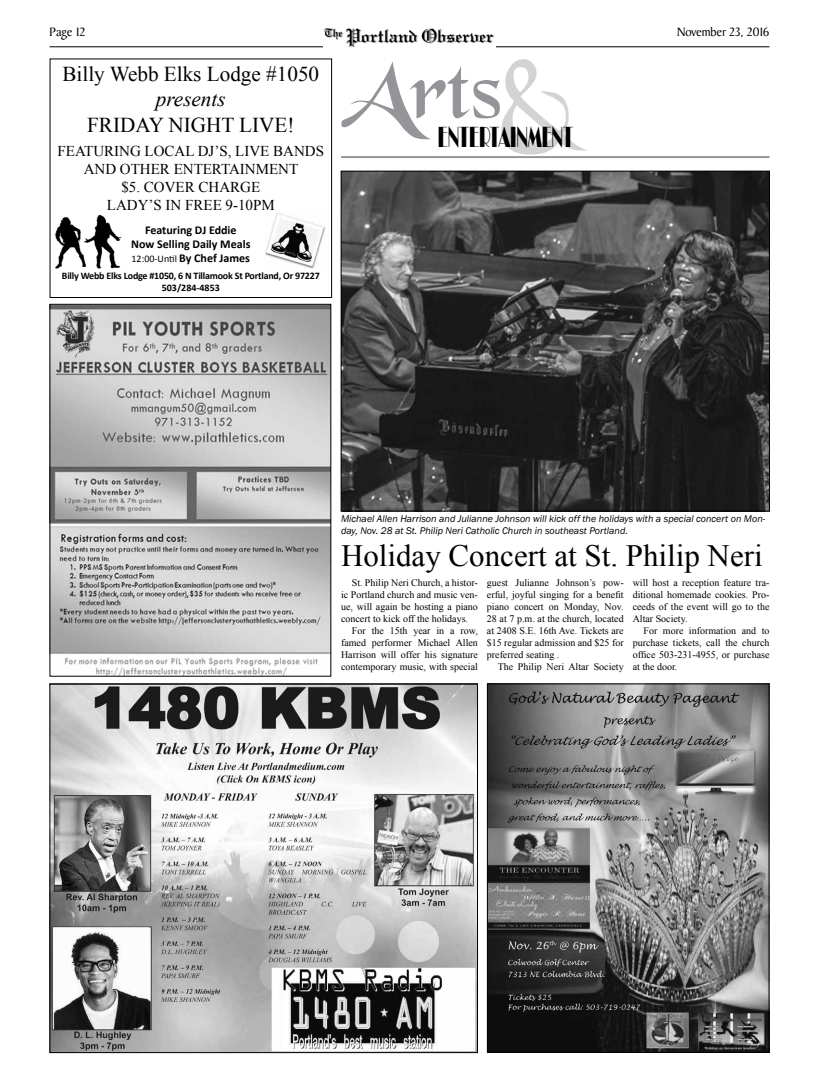
<style>
.page{position:relative;width:819px;height:1080px;background:#fff}
.page>*{position:absolute;margin:0;border:0;box-sizing:border-box;transform-origin:0 0}
.t1{font:120px "Black Chancery";color:#d1d3d4}
.t2{font:90px "Black Chancery";color:#939598}
.t3{font:31px "Times New Roman";color:#000}
.t4{font:30px "Broadway Com D";color:#000}
.t5{font:21.2px "Times New Roman";color:#000}
.t6{font:italic 21.2px "Times New Roman";color:#000}
.t7{font:15px/18px "Times New Roman";color:#000;text-align:center}
.t8{font:13px "Baker Signet";letter-spacing:-.01em;color:#000}
.t9{font:700 12px/14.4px "Calibri";color:#000;text-align:center}
.t10{font:10px/12px "Times New Roman";color:#000;text-align:justify}
.t11{font:italic 10px/12px "Franklin Gothic";color:#000}
.t12{font:700 10px/16.5px "Calibri";letter-spacing:-.02em;color:#000;text-align:center}
.t13{font:700 10px "Calibri";color:#000}
.s1{font-weight:400}
.s2{font-size:12px}
</style>
<div class="page">
<hr style="left:50px;top:46px;width:719px;height:1px;background:#000">
<img style="left:52px;top:685px;width:424px;height:366px">
<div style="left:50px;top:683px;width:428px;height:370px;border:1px solid #000"></div>
<hr style="left:341px;top:156px;width:429px;height:2px;background:#939598">
<img style="left:324px;top:28px;width:171px;height:19px">
<img style="left:489px;top:685px;width:279px;height:366px">
<div style="left:487px;top:683px;width:283px;height:370px;border:1px solid #000"></div>
<img style="left:52px;top:306px;width:277px;height:369px">
<div style="left:50px;top:304px;width:281px;height:373px;border:1px solid #000"></div>
<div style="left:50px;top:58px;width:282px;height:240px;border:1px solid #000"></div>
<img style="left:265px;top:213px;width:61px;height:55px">
<img style="left:55px;top:214px;width:66px;height:54px">
<img style="left:343px;top:173px;width:425px;height:336px">
<div style="left:341px;top:171px;width:429px;height:340px;border:1px solid #000"></div>
<h3 class="t8" style="left:50px;top:25px;width:38px">Page 12</h3>
<h3 class="t8" style="left:677px;top:25px;width:94px">November 23, 2016</h3>
<h2 class="t2" style="left:341px;top:58px;width:162px">Arts</h2>
<h1 class="t1" style="left:497px;top:58px;width:79px">&amp;</h1>
<h3 class="t5" style="left:62px;top:59px;width:258px">Billy Webb Elks Lodge #1050</h3>
<h3 class="t6" style="left:156px;top:85px;width:71px">presents</h3>
<h3 class="t5" style="left:87px;top:110px;width:209px">FRIDAY NIGHT LIVE!</h3>
<h3 class="t7" style="left:58px;top:142px;width:268px">FEATURING LOCAL DJ’S, LIVE BANDS<br>AND OTHER ENTERTAINMENT<br>$5. COVER CHARGE<br>LADY’S IN FREE 9-10PM</h3>
<p class="t9" style="left:131px;top:222px;width:121px">Featuring DJ Eddie<br>Now Selling Daily Meals</p>
<p class="t12" style="left:62px;top:251px;width:259px"><span class="s1">12:00-Until</span> <span class="s2">By Chef James<br></span>Billy Webb Elks Lodge #1050, 6 N Tillamook St Portland, Or 97227</p>
<p class="t13" style="left:162px;top:281px;width:60px">503/284-4853</p>
<h3 class="t4" style="left:438px;top:120px;width:137px">ENTERTAINMENT</h3>
<p class="t11" style="left:341px;top:513px;width:426px">Michael Allen Harrison and Julianne Johnson will kick off the holidays with a special concert on Mon&shy;day, Nov. 28 at St. Philip Neri Catholic Church in southeast Portland.</p>
<h3 class="t3" style="left:341px;top:535px;width:423px">Holiday Concert at St. Philip Neri</h3>
<p class="t10" style="left:352px;top:577px;width:127px">St. Philip Neri Church, a histor-</p>
<p class="t10" style="left:341px;top:589px;width:138px">ic Portland church and music ven-</p>
<p class="t10" style="left:341px;top:601px;width:138px">ue, will again be hosting a piano</p>
<p class="t10" style="left:341px;top:613px;width:129px">concert to kick off the holidays.</p>
<p class="t10" style="left:352px;top:625px;width:128px">For the 15th year in a row,</p>
<p class="t10" style="left:341px;top:637px;width:138px">famed performer Michael Allen</p>
<p class="t10" style="left:341px;top:649px;width:138px">Harrison will offer his signature</p>
<p class="t10" style="left:341px;top:661px;width:138px">contemporary music, with special</p>
<p class="t10" style="left:487px;top:577px;width:138px">guest Julianne Johnson’s pow&shy;erful, joyful singing for a benefit piano concert on Monday, Nov.<br>28 at 7 p.m. at the church, located at 2408 S.E. 16th Ave. Tickets are $15 regular admission and $25 for preferred seating .</p>
<p class="t10" style="left:498px;top:661px;width:127px">The Philip Neri Altar Society</p>
<p class="t10" style="left:633px;top:577px;width:138px">will host a reception feature tra&shy;ditional homemade cookies. Pro&shy;ceeds of the event will go to the Altar Society.</p>
<p class="t10" style="left:633px;top:625px;width:138px;text-indent:11px">For more information and to purchase tickets, call the church office 503-231-4955, or purchase at the door.</p>
</div>
